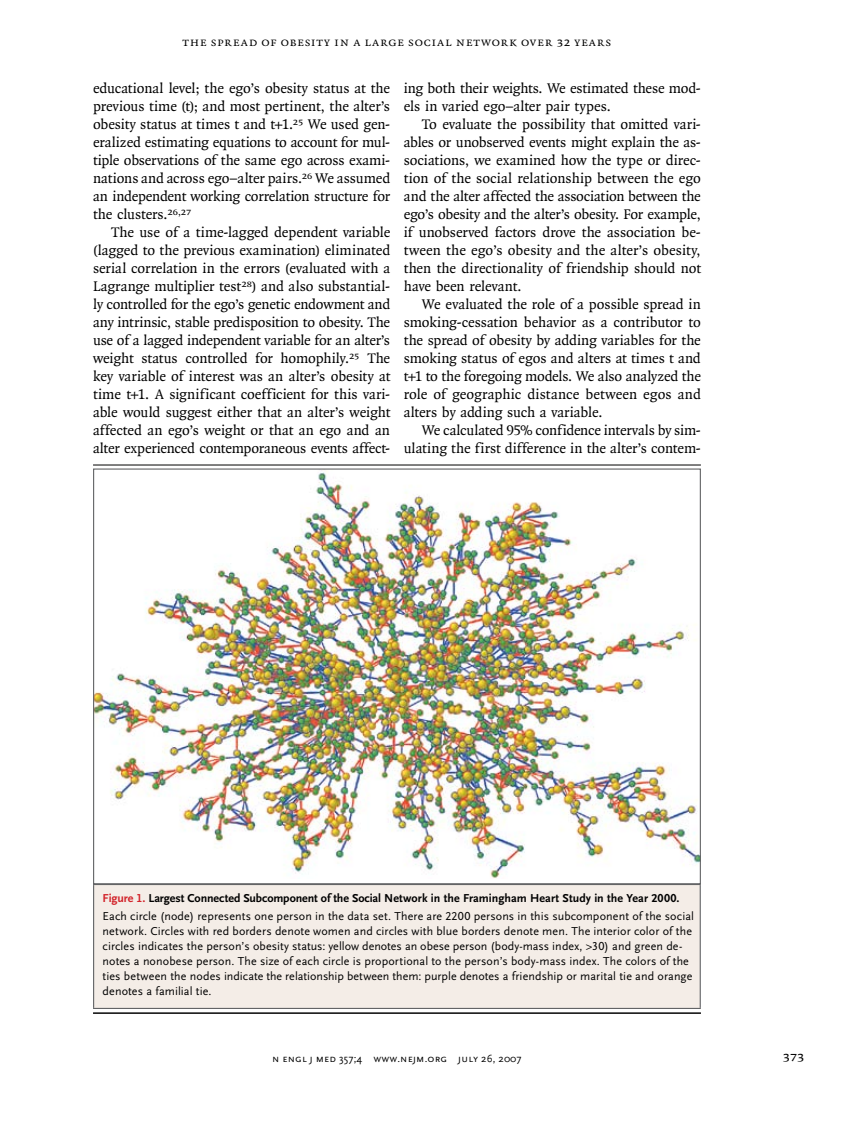
<style>
.page{position:relative;width:851px;height:1134px;background:#fff}
.page>*{position:absolute;margin:0;border:0;box-sizing:border-box;transform-origin:0 0}
.t1{font:15px/18px "OTNEJM Quadraat";letter-spacing:-.005em;color:#000;text-align:justify}
.t2{font:14.25px "OTNEJM Quadraat Cap";color:#000}
.t3{font:12.75px "OTNEJM Quadraat Small Cap";letter-spacing:.06em;color:#000}
.t4{font:12px/15px "OTNEJM Scala Sans LF";letter-spacing:.01em;color:#000}
.t5{font:10.8px "OTNEJM Scala Sans LF Cap";letter-spacing:.01em;color:#000}
.s1{font-weight:700;color:#d2232a}
.s2{font-weight:700}
.s3{font-family:"OTNEJM Scala Sans OSF"}
</style>
<div class="page">
<hr style="left:93px;top:465px;width:607px;height:1px;background:#000">
<img style="left:95px;top:471px;width:603px;height:407px">
<div style="left:94px;top:885px;width:606px;height:123px;background:#f4ede7"></div>
<hr style="left:93px;top:1008px;width:607px;height:1px;background:#636466">
<hr style="left:93px;top:884px;width:607px;height:1px;background:#636466">
<hr style="left:93px;top:885px;width:1px;height:123px;background:#636466">
<hr style="left:699px;top:885px;width:1px;height:123px;background:#636466">
<hr style="left:93px;top:1013px;width:607px;height:1px;background:#000">
<p class="t3" style="left:182px;top:35px;width:430px">The Spread of Obesity in a Large Social Network Over 32 Years</p>
<p class="t1" style="left:93px;top:79px;width:299px">educational level; the ego’s obesity status at the previous time (t); and most pertinent, the alter’s obesity status at times t and t+1.<sup>25</sup> We used gen&shy;eralized estimating equations to account for mul&shy;tiple observations of the same ego across exami&shy;nations and across ego–alter pairs.<sup>26</sup> We assumed an independent working correlation structure for the clusters.<sup>26,27</sup></p>
<p class="t1" style="left:93px;top:223px;width:299px;text-indent:18px">The use of a time-lagged dependent variable (lagged to the previous examination) eliminated serial correlation in the errors (evaluated with a Lagrange multiplier test<sup>28</sup>) and also substantial&shy;ly controlled for the ego’s genetic endowment and any intrinsic, stable predisposition to obesity. The use of a lagged independent variable for an alter’s weight status controlled for homophily.<sup>25</sup> The key variable of interest was an alter’s obesity at time t+1. A significant coefficient for this vari&shy;able would suggest either that an alter’s weight affected an ego’s weight or that an ego and an alter experienced contemporaneous events affect-</p>
<p class="t1" style="left:404px;top:79px;width:299px">ing both their weights. We estimated these mod&shy;els in varied ego–alter pair types.</p>
<p class="t1" style="left:404px;top:115px;width:299px;text-indent:18px">To evaluate the possibility that omitted vari&shy;ables or unobserved events might explain the as&shy;sociations, we examined how the type or direc&shy;tion of the social relationship between the ego and the alter affected the association between the ego’s obesity and the alter’s obesity. For example, if unobserved factors drove the association be&shy;tween the ego’s obesity and the alter’s obesity, then the directionality of friendship should not have been relevant.</p>
<p class="t1" style="left:404px;top:295px;width:299px;text-indent:18px">We evaluated the role of a possible spread in smoking-cessation behavior as a contributor to the spread of obesity by adding variables for the smoking status of egos and alters at times t and t+1 to the foregoing models. We also analyzed the role of geographic distance between egos and alters by adding such a variable.</p>
<p class="t1" style="left:404px;top:421px;width:299px;text-align:right">We calculated 95% confidence intervals by sim&shy;ulating the first difference in the alter’s contem-</p>
<p class="t4" style="left:103px;top:890px;width:593px;line-height:18px"><span class="s1">Figure 1.</span> <span class="s2">Largest Connected Subcomponent of the Social Network in the Framingham Heart Study in the Year 2000.<br></span>Each circle (node) represents one person in the data set. There are 2200 persons in this subcomponent of the social</p>
<p class="t4" style="left:103px;top:924px;width:591px">network. Circles with red borders denote women and circles with blue borders denote men. The interior color of the circles indicates the person’s obesity status: yellow denotes an obese person (body-mass index, &gt;30) and green de&shy;notes a nonobese person. The size of each circle is proportional to the person’s body-mass index. The colors of the ties between the nodes indicate the relationship between them: purple denotes a friendship or marital tie and orange denotes a familial tie.</p>
<p class="t5" style="left:272px;top:1053px;width:251px">n engl j med <span class="s3">357;4</span> www.nejm.org july <span class="s3">26</span>, <span class="s3">2007</span></p>
<p class="t2" style="left:782px;top:1048px;width:23px">373</p>
</div>
